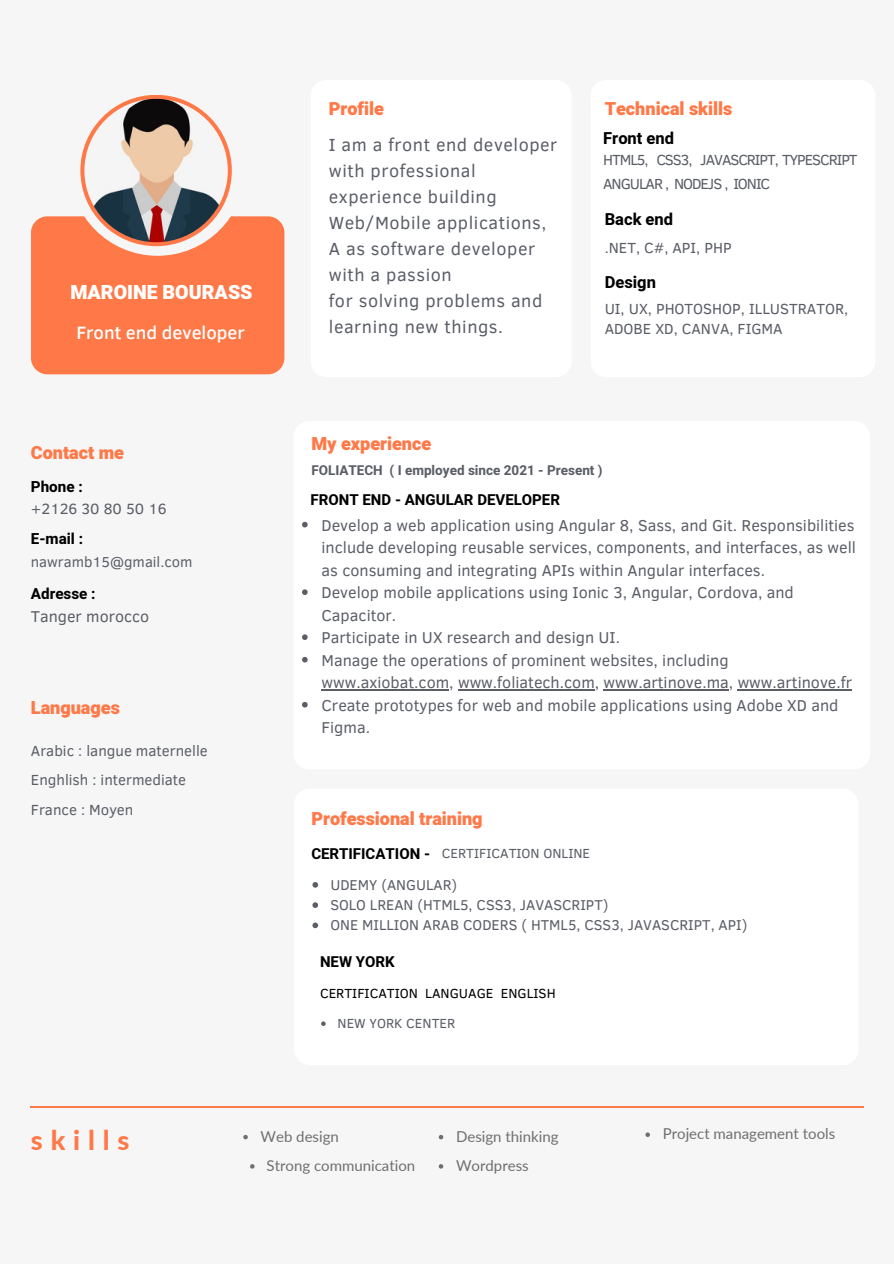
<style>
.page{position:relative;width:894px;height:1264px;background:#fff}
.page>*{position:absolute;margin:0;border:0;box-sizing:border-box;transform-origin:0 0}
.t1{font:800 27px "Lato";letter-spacing:.29em;color:#ff7948}
.t2{font:900 19.5px "Heebo";color:#fff}
.t3{font:500 18.3px "Clear Sans";color:#fff}
.t4{font:18px/25.8px "Clear Sans";letter-spacing:.03em;color:#5b5e66}
.t5{font:900 18px "Heebo";color:#ff7948}
.t6{font:700 16.5px "Heebo";color:#000}
.t7{font:16.05px/22.5px "Clear Sans";color:#5b5e66}
.t8{font:700 15.15px "Heebo";color:#000}
.t9{font:15.15px "Clear Sans";color:#5b5e66}
.t10{font:15px/20.2px "Clear Sans";color:#5b5e66}
.t11{font:15px "Lato";color:#706f6f}
.t12{font:15px/23.7px "Clear Sans";letter-spacing:-.07em;color:#5b5e66}
.t13{font:700 15px "Heebo";color:#000}
.t14{font:14.7px "Clear Sans";color:#5b5e66}
.t15{font:700 13.5px "Heebo";color:#5b5e66}
.t16{font:13.5px "Clear Sans";color:#5b5e66}
.t17{font:13.5px "Clear Sans";color:#000}
</style>
<div class="page">
<div style="left:0;top:0;width:893px;height:1263px;background:#f6f6f6"></div>
<div style="left:31px;top:216px;width:253px;height:158px;background:#ff7948;border-radius:16px"></div>
<div style="left:70px;top:80px;width:175px;height:176px;background:#f6f6f6;border-radius:50%"></div>
<hr style="left:31px;top:1106px;width:832px;height:1px;background:#ff7948">
<div style="left:310px;top:80px;width:261px;height:297px;background:#fff;border-radius:16px"></div>
<div style="left:294px;top:788px;width:564px;height:277px;background:#fff;border-radius:16px"></div>
<div style="left:590px;top:80px;width:285px;height:297px;background:#fff;border-radius:16px"></div>
<div style="left:293px;top:421px;width:576px;height:348px;background:#fff;border-radius:16px"></div>
<svg style="left:80px;top:95px;width:152px;height:151px;background:#fb7e50"></svg>
<img style="left:84px;top:99px;width:144px;height:143px;border-radius:50%">
<svg style="left:312px;top:882px;width:6px;height:5px"></svg>
<svg style="left:312px;top:902px;width:6px;height:5px"></svg>
<svg style="left:312px;top:922px;width:6px;height:6px"></svg>
<svg style="left:321px;top:1021px;width:4px;height:4px"></svg>
<svg style="left:302px;top:522px;width:5px;height:5px"></svg>
<svg style="left:302px;top:589px;width:5px;height:6px"></svg>
<svg style="left:302px;top:634px;width:5px;height:6px"></svg>
<svg style="left:302px;top:657px;width:5px;height:5px"></svg>
<hr style="left:321px;top:689px;width:128px;height:1px;background:#5b5e66">
<hr style="left:458px;top:689px;width:136px;height:1px;background:#5b5e66">
<hr style="left:603px;top:689px;width:125px;height:1px;background:#5b5e66">
<hr style="left:737px;top:689px;width:115px;height:1px;background:#5b5e66">
<svg style="left:302px;top:702px;width:5px;height:5px"></svg>
<svg style="left:243px;top:1134px;width:5px;height:5px"></svg>
<svg style="left:250px;top:1164px;width:4px;height:4px"></svg>
<svg style="left:438px;top:1135px;width:5px;height:4px"></svg>
<svg style="left:438px;top:1164px;width:5px;height:4px"></svg>
<svg style="left:645px;top:1132px;width:4px;height:4px"></svg>
<p class="t2" style="left:70px;top:278px;width:184px">MAROINE BOURASS</p>
<h2 class="t3" style="left:76px;top:319px;width:170px">Front end developer</h2>
<h3 class="t5" style="left:31px;top:440px;width:95px">Contact me</h3>
<h3 class="t8" style="left:31px;top:476px;width:53px">Phone :</h3>
<p class="t9" style="left:31px;top:497px;width:137px">+2126 30 80 50 16</p>
<h4 class="t8" style="left:31px;top:528px;width:54px">E-mail :</h4>
<h6 class="t14" style="left:31px;top:551px;width:163px">nawramb15@gmail.com</h6>
<h3 class="t8" style="left:31px;top:583px;width:66px">Adresse :</h3>
<p class="t7" style="left:31px;top:604px;width:120px">Tanger morocco</p>
<h3 class="t5" style="left:31px;top:695px;width:90px">Languages</h3>
<h5 class="t10" style="left:31px;top:739px;width:178px">Arabic : langue maternelle</h5>
<p class="t10" style="left:31px;top:769px;width:157px">Enghlish : intermediate</p>
<p class="t10" style="left:31px;top:799px;width:104px">France : Moyen</p>
<h6 class="t5" style="left:329px;top:97px;width:57px">Profile</h6>
<p class="t4" style="left:329px;top:131px;width:230px">I am a front end developer with professional experience building<br>Web/Mobile applications,<br>A as software developer with a passion<br>for solving problems and learning new things.</p>
<p class="t5" style="left:604px;top:97px;width:129px">Technical skills</p>
<p class="t6" style="left:603px;top:127px;width:72px">Front end</p>
<p class="t12" style="left:603px;top:147px;width:256px">HTML5, CSS3, JAVASCRIPT, TYPESCRIPT<br>ANGULAR , NODEJS , IONIC</p>
<p class="t6" style="left:604px;top:208px;width:70px">Back end</p>
<p class="t10" style="left:604px;top:237px;width:128px">.NET, C#, API, PHP</p>
<p class="t6" style="left:604px;top:271px;width:53px">Design</p>
<p class="t10" style="left:604px;top:298px;width:245px">UI, UX, PHOTOSHOP, ILLUSTRATOR,<br>ADOBE XD, CANVA, FIGMA</p>
<h3 class="t5" style="left:311px;top:431px;width:121px">My experience</h3>
<p class="t13" style="left:310px;top:489px;width:251px">FRONT END - ANGULAR DEVELOPER</p>
<h5 class="t7" style="left:321px;top:513px;width:536px;text-align:justify">Develop a web application using Angular 8, Sass, and Git. Responsibilities include developing reusable services, components, and interfaces, as well as consuming and integrating APIs within Angular interfaces.</h5>
<p class="t7" style="left:321px;top:580px;width:473px">Develop mobile applications using Ionic 3, Angular, Cordova, and<br>Capacitor.</p>
<p class="t7" style="left:321px;top:625px;width:300px">Participate in UX research and design UI.</p>
<p class="t7" style="left:321px;top:648px;width:532px">Manage the operations of prominent websites, including www.axiobat.com, www.foliatech.com, www.artinove.ma, www.artinove.fr</p>
<p class="t7" style="left:321px;top:693px;width:518px">Create prototypes for web and mobile applications using Adobe XD and<br>Figma.</p>
<p class="t15" style="left:311px;top:461px;width:293px">FOLIATECH ( I employed since 2021 - Present )</p>
<h6 class="t5" style="left:311px;top:805px;width:173px">Professional training</h6>
<h3 class="t13" style="left:311px;top:843px;width:120px">CERTIFICATION -</h3>
<p class="t16" style="left:441px;top:843px;width:150px">CERTIFICATION ONLINE</p>
<p class="t14" style="left:330px;top:874px;width:128px">UDEMY (ANGULAR)</p>
<p class="t14" style="left:330px;top:894px;width:279px">SOLO LREAN (HTML5, CSS3, JAVASCRIPT)</p>
<p class="t14" style="left:330px;top:914px;width:418px">ONE MILLION ARAB CODERS ( HTML5, CSS3, JAVASCRIPT, API)</p>
<p class="t13" style="left:320px;top:951px;width:76px">NEW YORK</p>
<h3 class="t17" style="left:320px;top:983px;width:237px">CERTIFICATION LANGUAGE ENGLISH</h3>
<p class="t16" style="left:337px;top:1013px;width:119px">NEW YORK CENTER</p>
<p class="t1" style="left:31px;top:1123px;width:100px">skills</p>
<h5 class="t11" style="left:260px;top:1126px;width:80px">Web design</h5>
<p class="t11" style="left:266px;top:1156px;width:150px">Strong communication</p>
<p class="t11" style="left:456px;top:1126px;width:104px">Design thinking</p>
<h1 class="t11" style="left:456px;top:1156px;width:74px">Wordpress</h1>
<p class="t11" style="left:662px;top:1124px;width:174px">Project management tools</p>
</div>
